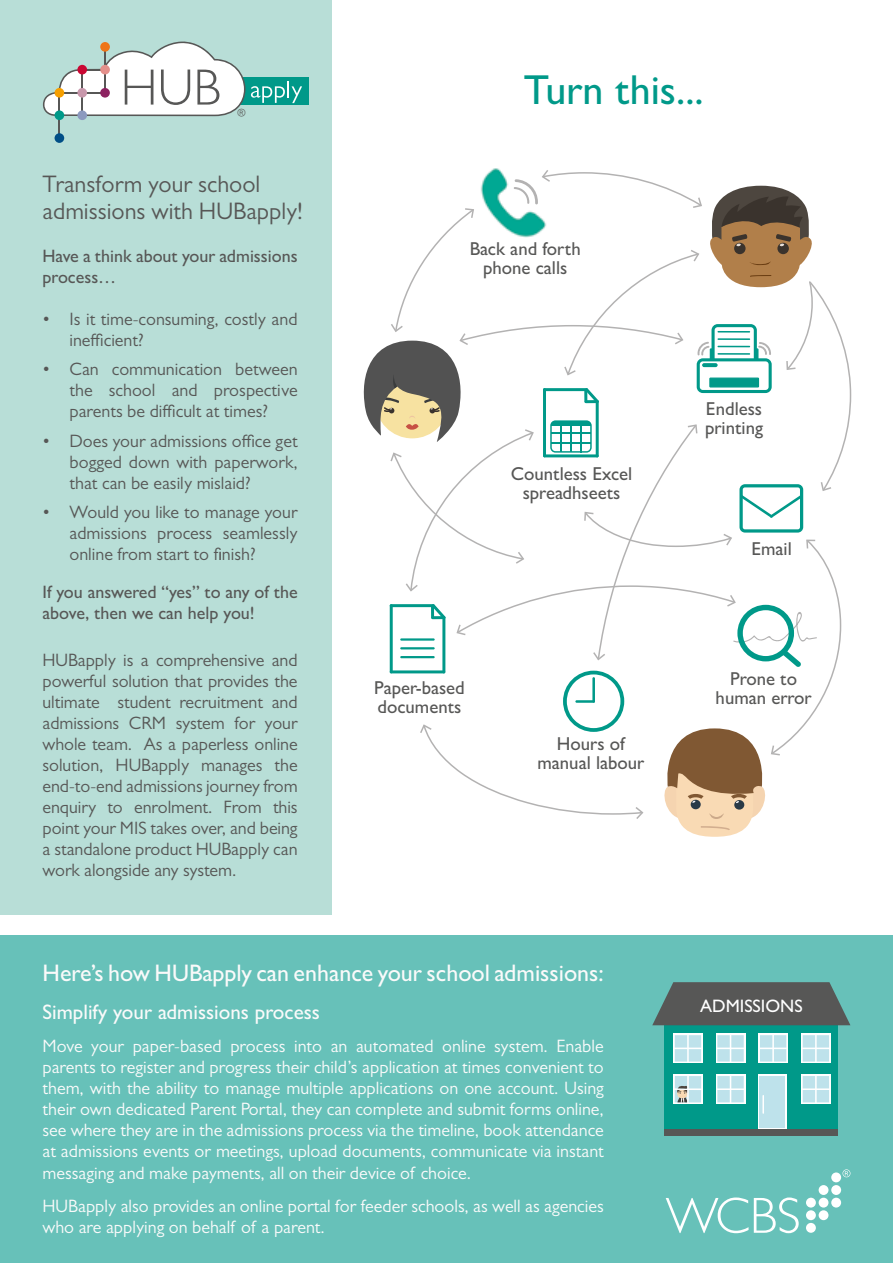
<style>
.page{position:relative;width:893px;height:1263px;background:#fff}
.page>*{position:absolute;margin:0;border:0;box-sizing:border-box;transform-origin:0 0}
.t1{font:500 42px "Gill Sans MT Pro";color:#009989}
.t2{font:500 24px "Gill Sans MT Pro";color:#fafafa}
.t3{font:24px/27px "Gill Sans MT Pro";color:#575756}
.t4{font:500 21px "Gill Sans MT Pro";color:#fafafa}
.t5{font:500 18.75px/18.8px "Gill Sans MT Pro";color:#575756;text-align:center}
.t6{font:500 18.15px "Gill Sans MT Pro";color:#fff}
.t7{font:18px/21px "Gill Sans MT Pro";color:#575756;text-align:justify}
.t8{font:18px/21px "Gill Sans MT Pro";color:#fafafa;text-align:justify}
.t9{font:500 18px/21px "Gill Sans MT Pro";color:#575756}
.t10{font:10.65px "Gill Sans MT Pro";color:#575756}
</style>
<div class="page">
<div style="left:0;top:935px;width:893px;height:328px;background:#67c1b9"></div>
<div style="left:0;top:0;width:332px;height:914px;background:#b8ded7"></div>
<div style="left:227px;top:78px;width:82px;height:27px;background:#009989"></div>
<svg style="left:43px;top:41px;width:259px;height:75px"></svg>
<hr style="left:59px;top:94px;width:1px;height:44px;background:#575756">
<hr style="left:62px;top:92px;width:43px;height:2px;background:#575756">
<hr style="left:104px;top:51px;width:2px;height:37px;background:#575756">
<hr style="left:81px;top:70px;width:2px;height:42px;background:#575756">
<div style="left:77px;top:65px;width:10px;height:9px;background:#ca0733;border-radius:50%"></div>
<div style="left:100px;top:42px;width:10px;height:10px;background:#ee7518;border-radius:50%"></div>
<div style="left:55px;top:110px;width:9px;height:10px;background:#009989;border-radius:50%"></div>
<div style="left:100px;top:65px;width:10px;height:9px;background:#e4908b;border-radius:50%"></div>
<div style="left:55px;top:133px;width:9px;height:10px;background:#004e86;border-radius:50%"></div>
<div style="left:77px;top:110px;width:10px;height:10px;background:#8c9abf;border-radius:50%"></div>
<div style="left:55px;top:88px;width:9px;height:10px;background:#f69f00;border-radius:50%"></div>
<div style="left:100px;top:88px;width:10px;height:10px;background:#8d2261;border-radius:50%"></div>
<div style="left:77px;top:88px;width:10px;height:10px;background:#c898ac;border-radius:50%"></div>
<div style="left:806px;top:1198px;width:10px;height:9px;background:#fff;border-radius:50%"></div>
<div style="left:819px;top:1185px;width:9px;height:10px;background:#fff;border-radius:50%"></div>
<div style="left:831px;top:1172px;width:10px;height:10px;background:#fff;border-radius:50%"></div>
<div style="left:806px;top:1210px;width:10px;height:10px;background:#fff;border-radius:50%"></div>
<div style="left:819px;top:1198px;width:9px;height:9px;background:#fff;border-radius:50%"></div>
<div style="left:831px;top:1185px;width:10px;height:10px;background:#fff;border-radius:50%"></div>
<div style="left:806px;top:1223px;width:10px;height:10px;background:#fff;border-radius:50%"></div>
<div style="left:819px;top:1210px;width:9px;height:10px;background:#fff;border-radius:50%"></div>
<div style="left:831px;top:1198px;width:10px;height:9px;background:#fff;border-radius:50%"></div>
<svg style="left:666px;top:1197px;width:82px;height:36px"></svg>
<svg style="left:754px;top:1197px;width:45px;height:36px"></svg>
<svg style="left:842px;top:1169px;width:8px;height:8px"></svg>
<svg style="left:364px;top:170px;width:487px;height:667px"></svg>
<div style="left:665px;top:1129px;width:173px;height:6px;background:#575756"></div>
<div style="left:665px;top:1024px;width:173px;height:105px;background:#009989"></div>
<svg style="left:673px;top:1034px;width:30px;height:29px"></svg>
<svg style="left:758px;top:1034px;width:30px;height:29px"></svg>
<svg style="left:716px;top:1034px;width:29px;height:29px"></svg>
<svg style="left:675px;top:1035px;width:26px;height:26px"></svg>
<svg style="left:760px;top:1035px;width:26px;height:26px"></svg>
<svg style="left:717px;top:1035px;width:27px;height:26px"></svg>
<svg style="left:673px;top:1074px;width:30px;height:30px"></svg>
<svg style="left:716px;top:1074px;width:29px;height:30px"></svg>
<svg style="left:717px;top:1076px;width:27px;height:26px"></svg>
<svg style="left:758px;top:1074px;width:28px;height:55px"></svg>
<div style="left:760px;top:1076px;width:25px;height:51px;background:#bee2eb"></div>
<svg style="left:762px;top:1095px;width:2px;height:19px"></svg>
<svg style="left:652px;top:982px;width:198px;height:43px"></svg>
<svg style="left:675px;top:1076px;width:26px;height:26px"></svg>
<svg style="left:801px;top:1034px;width:29px;height:29px"></svg>
<svg style="left:803px;top:1035px;width:26px;height:26px"></svg>
<svg style="left:801px;top:1074px;width:29px;height:30px"></svg>
<svg style="left:803px;top:1076px;width:26px;height:26px"></svg>
<p class="t10" style="left:238px;top:106px;width:10px">®</p>
<h2 class="t3" style="left:43px;top:171px;width:262px">Transform your school admissions with HUBapply!</h2>
<p class="t9" style="left:43px;top:245px;width:257px">Have a think about your admissions process…</p>
<p class="t7" style="left:70px;top:308px;width:230px;text-indent:-27px">• Is it time-consuming, costly and inefficient?</p>
<p class="t7" style="left:70px;top:359px;width:230px;text-indent:-27px">• Can communication between the school and prospective parents be difficult at times?</p>
<p class="t7" style="left:70px;top:430px;width:230px;text-indent:-27px">• Does your admissions office get bogged down with paperwork, that can be easily mislaid?</p>
<p class="t7" style="left:70px;top:502px;width:230px;text-indent:-27px">• Would you like to manage your admissions process seamlessly online from start to finish?</p>
<p class="t9" style="left:43px;top:582px;width:257px">If you answered “yes” to any of the above, then we can help you!</p>
<p class="t7" style="left:43px;top:649px;width:257px">HUBapply is a comprehensive and powerful solution that provides the ultimate student recruitment and admissions CRM system for your whole team. As a paperless online solution, HUBapply manages the end-to-end admissions journey from enquiry to enrolment. From this point your MIS takes over, and being a standalone product HUBapply can work alongside any system.</p>
<h1 class="t1" style="left:524px;top:65px;width:181px">Turn this...</h1>
<p class="t5" style="left:470px;top:239px;width:112px">Back and forth phone calls</p>
<p class="t5" style="left:511px;top:464px;width:123px">Countless Excel spreadhseets</p>
<p class="t5" style="left:374px;top:678px;width:92px;text-align:left">Paper-based documents</p>
<p class="t5" style="left:537px;top:734px;width:108px">Hours of manual labour</p>
<p class="t5" style="left:705px;top:399px;width:60px;text-align:left">Endless printing</p>
<p class="t5" style="left:751px;top:539px;width:42px">Email</p>
<p class="t5" style="left:716px;top:669px;width:98px">Prone to human error</p>
<h2 class="t2" style="left:43px;top:958px;width:563px">Here’s how HUBapply can enhance your school admissions:</h2>
<p class="t4" style="left:43px;top:999px;width:279px">Simplify your admissions process</p>
<p class="t8" style="left:43px;top:1036px;width:563px">Move your paper-based process into an automated online system. Enable parents to register and progress their child’s application at times convenient to them, with the ability to manage multiple applications on one account. Using their own dedicated Parent Portal, they can complete and submit forms online, see where they are in the admissions process via the timeline, book attendance at admissions events or meetings, upload documents, communicate via instant messaging and make payments, all on their device of choice.</p>
<p class="t8" style="left:43px;top:1195px;width:563px">HUBapply also provides an online portal for feeder schools, as well as agencies who are applying on behalf of a parent.</p>
<p class="t6" style="left:700px;top:995px;width:104px">ADMISSIONS</p>
</div>
